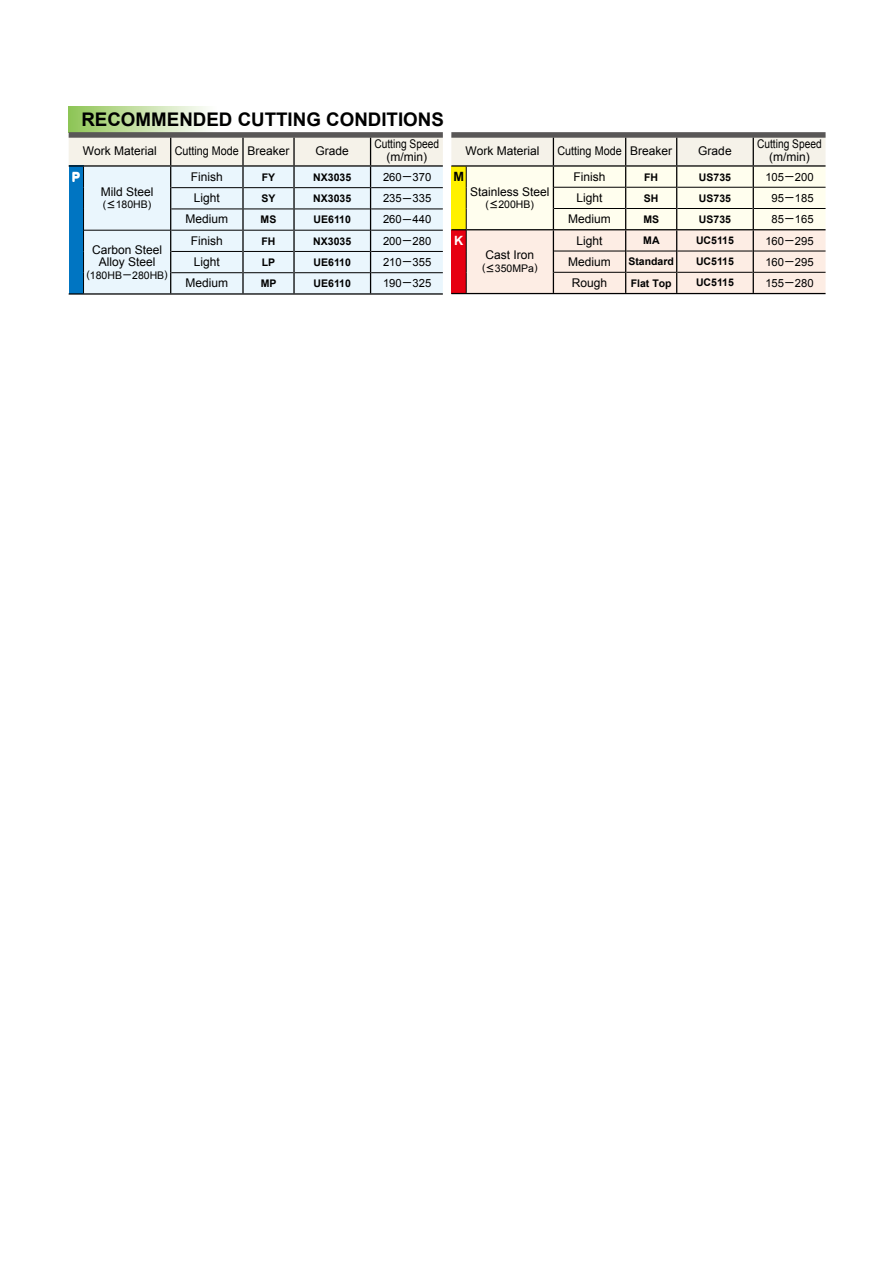
<style>
.page{position:relative;width:893px;height:1263px;background:#fff}
.page>*{position:absolute;margin:0;border:0;box-sizing:border-box;transform-origin:0 0}
.t1{font:700 18.75px "Arial";color:#000}
.t2{font:700 12.75px "Arial";color:#fff}
.t3{font:700 12.75px "Arial";color:#000}
.t4{font:12px/21.3px "Arial";color:#000;text-align:center}
.t5{font:12px/12.8px "Arial";color:#000;text-align:center;scale:.85 1}
.t6{font:12px "Arial";color:#000;scale:.9 1}
.t7{font:11.25px "Arial";color:#000}
.t8{font:700 10.5px "Arial";color:#000}
.t9{font:10.5px "Arial";color:#000}
.s1{font-family:"MAR";font-size:8.4px}
</style>
<div class="page">
<div style="left:69px;top:107px;width:148px;height:25px;background:linear-gradient(to right,#91c557,#fff)"></div>
<div style="left:69px;top:132px;width:374px;height:6px;background:#595757"></div>
<hr style="left:69px;top:293px;width:374px;height:2px;background:#000">
<svg style="left:69px;top:135px;width:374px;height:158px;background:#d7e3e9"></svg>
<div style="left:451px;top:132px;width:374px;height:6px;background:#595757"></div>
<svg style="left:451px;top:135px;width:374px;height:159px;background:#eadfd1"></svg>
<h1 class="t1" style="left:81px;top:107px;width:364px">RECOMMENDED CUTTING CONDITIONS</h1>
<p class="t4" style="left:83px;top:140px;width:76px">Work Material</p>
<p class="t6" style="left:175px;top:143px;width:129px">Cutting Mode Breaker</p>
<p class="t4" style="left:316px;top:140px;width:35px">Grade</p>
<p class="t5" style="left:374px;top:138px;width:78px">Cutting Speed (m/min)</p>
<p class="t2" style="left:72px;top:168px;width:10px">P</p>
<p class="t4" style="left:101px;top:181px;width:54px">Mild Steel</p>
<p class="t9" style="left:103px;top:198px;width:50px">(<span class="s1">&lt;</span>180HB)</p>
<p class="t4" style="left:92px;top:243px;width:72px;line-height:12.8px">Carbon Steel<br>Alloy Steel</p>
<p class="t9" style="left:86px;top:268px;width:83px">(180HB─280HB)</p>
<p class="t4" style="left:186px;top:166px;width:44px">Finish<br>Light<br>Medium</p>
<p class="t4" style="left:186px;top:230px;width:44px">Finish<br>Light<br>Medium</p>
<p class="t8" style="left:262px;top:170px;width:15px">FY</p>
<p class="t8" style="left:313px;top:170px;width:39px">NX3035</p>
<p class="t7" style="left:383px;top:170px;width:50px">260─370</p>
<p class="t8" style="left:262px;top:191px;width:16px">SY</p>
<p class="t8" style="left:313px;top:191px;width:39px">NX3035</p>
<p class="t7" style="left:383px;top:191px;width:50px">235─335</p>
<p class="t8" style="left:261px;top:212px;width:17px">MS</p>
<p class="t8" style="left:314px;top:212px;width:39px">UE6110</p>
<p class="t7" style="left:383px;top:212px;width:50px">260─440</p>
<p class="t8" style="left:261px;top:234px;width:15px">FH</p>
<p class="t8" style="left:313px;top:234px;width:39px">NX3035</p>
<p class="t7" style="left:383px;top:234px;width:50px">200─280</p>
<p class="t8" style="left:262px;top:255px;width:15px">LP</p>
<p class="t8" style="left:314px;top:255px;width:39px">UE6110</p>
<p class="t7" style="left:383px;top:255px;width:50px">210─355</p>
<p class="t8" style="left:261px;top:276px;width:17px">MP</p>
<p class="t8" style="left:314px;top:276px;width:39px">UE6110</p>
<p class="t7" style="left:383px;top:276px;width:50px">190─325</p>
<p class="t4" style="left:465px;top:140px;width:76px">Work Material</p>
<p class="t6" style="left:557px;top:143px;width:129px">Cutting Mode Breaker</p>
<p class="t4" style="left:698px;top:140px;width:35px">Grade</p>
<p class="t5" style="left:757px;top:138px;width:78px">Cutting Speed (m/min)</p>
<p class="t4" style="left:470px;top:181px;width:81px">Stainless Steel</p>
<p class="t9" style="left:486px;top:198px;width:50px">(<span class="s1">&lt;</span>200HB)</p>
<p class="t3" style="left:453px;top:168px;width:12px">M</p>
<p class="t8" style="left:644px;top:170px;width:15px">FH</p>
<p class="t8" style="left:699px;top:170px;width:34px">US735</p>
<p class="t7" style="left:765px;top:170px;width:50px">105─200</p>
<p class="t8" style="left:644px;top:191px;width:16px">SH</p>
<p class="t8" style="left:699px;top:191px;width:34px">US735</p>
<p class="t7" style="left:772px;top:191px;width:44px">95─185</p>
<p class="t8" style="left:643px;top:212px;width:17px">MS</p>
<p class="t8" style="left:699px;top:212px;width:34px">US735</p>
<p class="t7" style="left:772px;top:212px;width:44px">85─165</p>
<p class="t2" style="left:454px;top:232px;width:11px">K</p>
<p class="t8" style="left:643px;top:234px;width:18px">MA</p>
<p class="t8" style="left:696px;top:234px;width:39px">UC5115</p>
<p class="t7" style="left:765px;top:233px;width:50px">160─295</p>
<p class="t8" style="left:696px;top:255px;width:39px">UC5115</p>
<p class="t7" style="left:765px;top:254px;width:50px">160─295</p>
<p class="t8" style="left:696px;top:276px;width:39px">UC5115</p>
<p class="t7" style="left:765px;top:275px;width:50px">155─280</p>
<p class="t4" style="left:568px;top:166px;width:44px">Finish<br>Light<br>Medium</p>
<p class="t4" style="left:568px;top:230px;width:44px">Light<br>Medium</p>
<p class="t4" style="left:485px;top:244px;width:50px">Cast Iron</p>
<p class="t9" style="left:482px;top:262px;width:57px">(<span class="s1">&lt;</span>350MPa)</p>
<p class="t8" style="left:628px;top:255px;width:47px">Standard</p>
<p class="t4" style="left:572px;top:272px;width:37px">Rough</p>
<p class="t8" style="left:631px;top:276px;width:42px">Flat Top</p>
</div>
